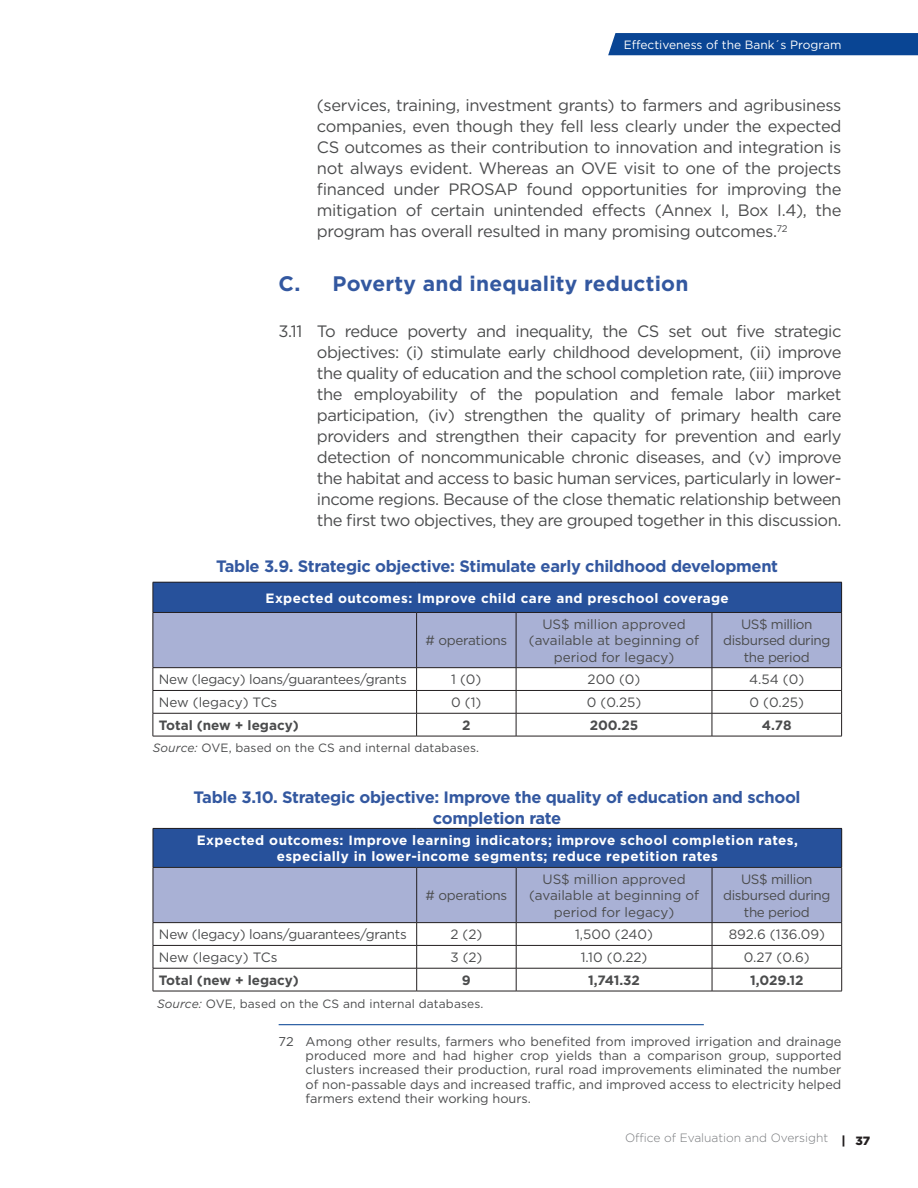
<style>
.page{position:relative;width:918px;height:1188px;background:#fff}
.page>*{position:absolute;margin:0;border:0;box-sizing:border-box;transform-origin:0 0}
.t1{font:700 21px "Gotham";letter-spacing:.01em;color:#3358a0}
.t2{font:16.5px/21px "Gotham";letter-spacing:-.03em;color:#4b4c4d;text-align:justify}
.t3{font:700 16.5px/21px "Gotham";letter-spacing:-.02em;color:#3358a0;text-align:center}
.t4{font:13.5px/16.2px "Gotham";letter-spacing:-.02em;color:#4b4c4d;text-align:center}
.t5{font:700 13.5px/16.2px "Gotham";letter-spacing:.03em;color:#fff;text-align:center}
.t6{font:13.5px/16.2px "Gotham";color:#4b4c4d;text-align:center}
.t7{font:700 13.5px "Gotham";color:#4b4c4d}
.t8{font:12.75px/14.2px "Gotham";color:#4b4c4d;text-align:justify}
.t9{font:12px "Gotham";letter-spacing:.01em;color:#4b4c4d}
.t10{font:300 12px "Gotham";color:#76787b}
.t11{font:12px "Gotham";color:#fff}
.s1{font-style:italic}
.s2{font-weight:900;color:#231f20}
</style>
<div class="page">
<div style="left:608px;top:33px;width:310px;height:22px;background:#094594"></div>
<hr style="left:279px;top:1024px;width:425px;height:1px;background:#094594">
<div style="left:153px;top:582px;width:689px;height:30px;background:#27519b"></div>
<hr style="left:153px;top:582px;width:264px;height:1px;background:#231f20">
<hr style="left:153px;top:582px;width:1px;height:30px;background:#231f20">
<hr style="left:417px;top:582px;width:99px;height:1px;background:#231f20">
<hr style="left:516px;top:582px;width:196px;height:1px;background:#231f20">
<hr style="left:712px;top:582px;width:130px;height:1px;background:#231f20">
<hr style="left:841px;top:582px;width:1px;height:30px;background:#231f20">
<svg style="left:153px;top:612px;width:689px;height:124px"></svg>
<hr style="left:153px;top:736px;width:264px;height:1px;background:#231f20">
<hr style="left:417px;top:736px;width:99px;height:1px;background:#231f20">
<hr style="left:516px;top:736px;width:196px;height:1px;background:#231f20">
<hr style="left:712px;top:736px;width:130px;height:1px;background:#231f20">
<div style="left:153px;top:828px;width:689px;height:39px;background:#27519b"></div>
<hr style="left:153px;top:828px;width:264px;height:1px;background:#231f20">
<hr style="left:153px;top:829px;width:1px;height:38px;background:#231f20">
<hr style="left:417px;top:828px;width:99px;height:1px;background:#231f20">
<hr style="left:516px;top:828px;width:196px;height:1px;background:#231f20">
<hr style="left:712px;top:828px;width:130px;height:1px;background:#231f20">
<hr style="left:841px;top:829px;width:1px;height:38px;background:#231f20">
<svg style="left:153px;top:867px;width:689px;height:124px"></svg>
<hr style="left:153px;top:991px;width:264px;height:1px;background:#231f20">
<hr style="left:417px;top:991px;width:99px;height:1px;background:#231f20">
<hr style="left:516px;top:991px;width:196px;height:1px;background:#231f20">
<hr style="left:712px;top:991px;width:130px;height:1px;background:#231f20">
<p class="t11" style="left:624px;top:37px;width:219px">Effectiveness of the Bank´s Program</p>
<p class="t2" style="left:317px;top:94px;width:526px">(services, training, investment grants) to farmers and agribusiness companies, even though they fell less clearly under the expected CS outcomes as their contribution to innovation and integration is not always evident. Whereas an OVE visit to one of the projects financed under PROSAP found opportunities for improving the mitigation of certain unintended effects (Annex I, Box I.4), the program has overall resulted in many promising outcomes.<sup>72</sup></p>
<p class="t1" style="left:279px;top:269px;width:411px">C. Poverty and inequality reduction</p>
<p class="t2" style="left:317px;top:321px;width:526px;text-indent:-38px">3.11 To reduce poverty and inequality, the CS set out five strategic objectives: (i) stimulate early childhood development, (ii) improve the quality of education and the school completion rate, (iii) improve the employability of the population and female labor market participation, (iv) strengthen the quality of primary health care providers and strengthen their capacity for prevention and early detection of noncommunicable chronic diseases, and (v) improve the habitat and access to basic human services, particularly in lower&shy;income regions. Because of the close thematic relationship between the first two objectives, they are grouped together in this discussion.</p>
<p class="t3" style="left:216px;top:555px;width:564px">Table 3.9. Strategic objective: Stimulate early childhood development</p>
<p class="t5" style="left:266px;top:590px;width:465px">Expected outcomes: Improve child care and preschool coverage</p>
<p class="t4" style="left:425px;top:632px;width:83px"># operations</p>
<p class="t6" style="left:529px;top:616px;width:172px">US$ million approved (available at beginning of period for legacy)</p>
<p class="t4" style="left:723px;top:616px;width:109px">US$ million disbursed during the period</p>
<p class="t4" style="left:159px;top:671px;width:249px">New (legacy) loans/guarantees/grants</p>
<p class="t4" style="left:451px;top:671px;width:32px">1 (0)</p>
<p class="t4" style="left:588px;top:671px;width:54px">200 (0)</p>
<p class="t4" style="left:749px;top:671px;width:57px">4.54 (0)</p>
<p class="t6" style="left:159px;top:694px;width:120px">New (legacy) TCs</p>
<p class="t4" style="left:451px;top:694px;width:32px">0 (1)</p>
<p class="t4" style="left:587px;top:694px;width:56px">0 (0.25)</p>
<p class="t4" style="left:750px;top:694px;width:56px">0 (0.25)</p>
<p class="t7" style="left:159px;top:716px;width:141px">Total (new + legacy)</p>
<p class="t7" style="left:462px;top:716px;width:10px">2</p>
<p class="t7" style="left:590px;top:716px;width:50px">200.25</p>
<p class="t7" style="left:762px;top:716px;width:31px">4.78</p>
<p class="t9" style="left:153px;top:740px;width:328px"><span class="s1">Source:</span> OVE, based on the CS and internal databases.</p>
<p class="t3" style="left:194px;top:786px;width:609px">Table 3.10. Strategic objective: Improve the quality of education and school completion rate</p>
<p class="t5" style="left:197px;top:832px;width:603px">Expected outcomes: Improve learning indicators; improve school completion rates, especially in lower-income segments; reduce repetition rates</p>
<p class="t4" style="left:426px;top:887px;width:83px"># operations</p>
<p class="t6" style="left:529px;top:871px;width:172px">US$ million approved (available at beginning of period for legacy)</p>
<p class="t4" style="left:723px;top:871px;width:109px">US$ million disbursed during the period</p>
<p class="t4" style="left:159px;top:926px;width:249px">New (legacy) loans/guarantees/grants</p>
<p class="t4" style="left:450px;top:926px;width:33px">2 (2)</p>
<p class="t4" style="left:575px;top:926px;width:79px">1,500 (240)</p>
<p class="t4" style="left:729px;top:926px;width:98px">892.6 (136.09)</p>
<p class="t6" style="left:159px;top:949px;width:120px">New (legacy) TCs</p>
<p class="t4" style="left:450px;top:949px;width:34px">3 (2)</p>
<p class="t4" style="left:581px;top:949px;width:68px">1.10 (0.22)</p>
<p class="t4" style="left:744px;top:949px;width:67px">0.27 (0.6)</p>
<p class="t7" style="left:159px;top:971px;width:141px">Total (new + legacy)</p>
<p class="t7" style="left:462px;top:971px;width:10px">9</p>
<p class="t7" style="left:588px;top:971px;width:53px">1,741.32</p>
<p class="t7" style="left:750px;top:971px;width:55px">1,029.12</p>
<p class="t9" style="left:157px;top:996px;width:328px"><span class="s1">Source:</span> OVE, based on the CS and internal databases.</p>
<p class="t8" style="left:306px;top:1034px;width:537px;text-indent:-27px">72 Among other results, farmers who benefited from improved irrigation and drainage produced more and had higher crop yields than a comparison group, supported clusters increased their production, rural road improvements eliminated the number of non-passable days and increased traffic, and improved access to electricity helped farmers extend their working hours.</p>
<p class="t10" style="left:625px;top:1130px;width:247px">Office of Evaluation and Oversight <span class="s2">| 37</span></p>
</div>
